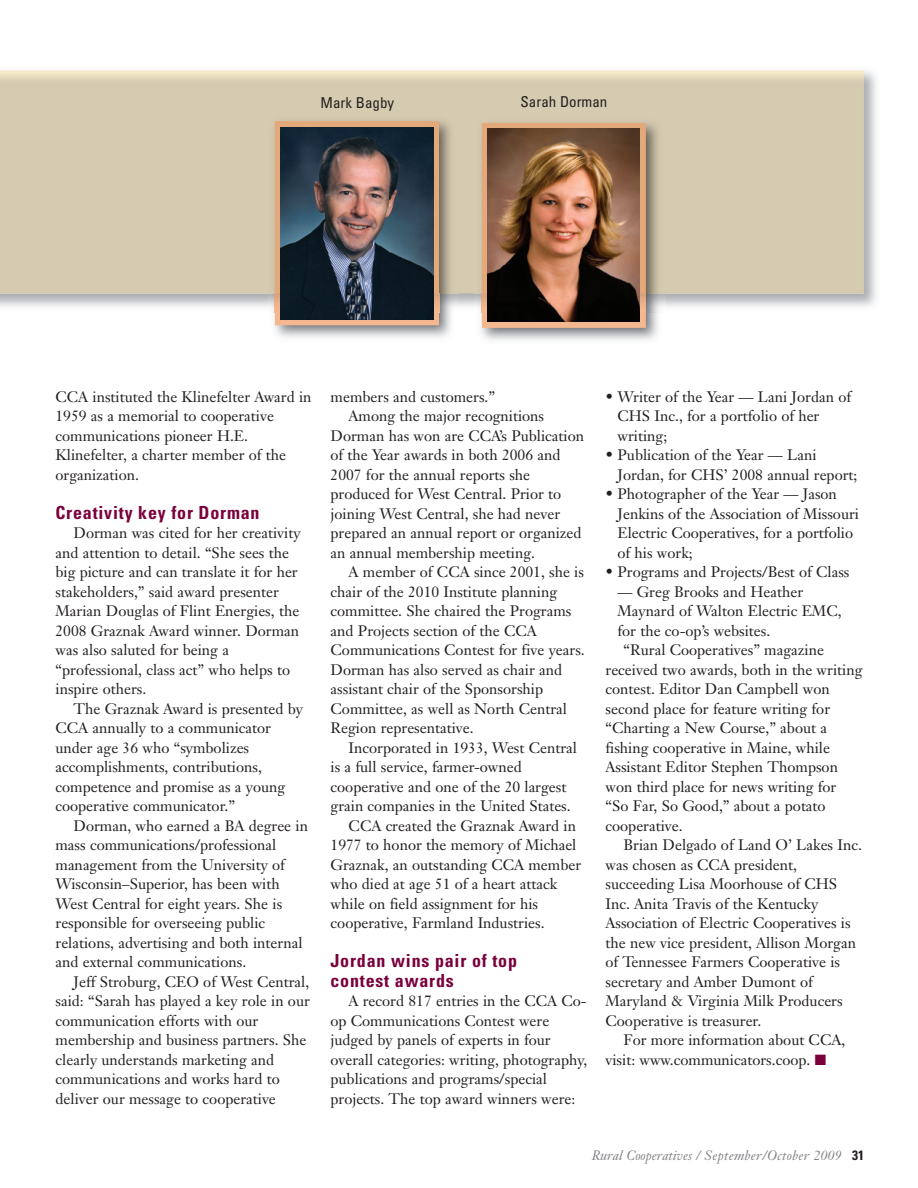
<style>
.page{position:relative;width:918px;height:1188px;background:#fff}
.page>*{position:absolute;margin:0;border:0;box-sizing:border-box;transform-origin:0 0}
.t1{font:700 condensed 18px/19.5px "Univers";letter-spacing:.045em;color:#7a003b}
.t2{font:15px/19.5px "Janson Text";color:#231f20}
.t3{font:condensed 15px "Univers";color:#231f20}
.t4{font:italic 13.5px "Janson Text";color:#808285}
.s1{color:#7a003b}
.s2{font-family:"Univers";font-weight:700;font-style:normal;font-stretch:condensed;color:#231f20}
</style>
<div class="page">
<div style="left:0;top:71px;width:864px;height:222px;background:#d5cbb0"></div>
<img style="left:268px;top:114px;width:191px;height:224px">
<svg style="left:275px;top:313px;width:164px;height:12px"></svg>
<img style="left:275px;top:293px;width:6px;height:20px">
<img style="left:275px;top:121px;width:164px;height:172px">
<img style="left:281px;top:127px;width:152px;height:192px">
<img style="left:475px;top:116px;width:190px;height:225px">
<svg style="left:482px;top:313px;width:164px;height:15px"></svg>
<img style="left:640px;top:293px;width:6px;height:20px">
<img style="left:482px;top:123px;width:164px;height:170px">
<img style="left:488px;top:129px;width:152px;height:193px">
<p class="t3" style="left:321px;top:97px;width:75px">Mark Bagby</p>
<p class="t3" style="left:521px;top:96px;width:88px">Sarah Dorman</p>
<p class="t2" style="left:55px;top:388px;width:258px">CCA instituted the Klinefelter Award in<br>1959 as a memorial to cooperative communications pioneer H.E.<br>Klinefelter, a charter member of the organization.</p>
<p class="t1" style="left:56px;top:504px;width:206px">Creativity key for Dorman</p>
<p class="t2" style="left:55px;top:525px;width:247px;text-indent:18px">Dorman was cited for her creativity and attention to detail. “She sees the big picture and can translate it for her stakeholders,” said award presenter Marian Douglas of Flint Energies, the 2008 Graznak Award winner. Dorman was also saluted for being a “professional, class act” who helps to inspire others.</p>
<p class="t2" style="left:55px;top:700px;width:249px;text-indent:18px">The Graznak Award is presented by<br>CCA annually to a communicator under age 36 who “symbolizes accomplishments, contributions, competence and promise as a young cooperative communicator.”</p>
<p class="t2" style="left:56px;top:817px;width:254px;text-indent:18px">Dorman, who earned a BA degree in mass communications/professional management from the University of Wisconsin–Superior, has been with West Central for eight years. She is responsible for overseeing public relations, advertising and both internal and external communications.</p>
<p class="t2" style="left:56px;top:973px;width:256px;text-indent:18px">Jeff Stroburg, CEO of West Central, said: “Sarah has played a key role in our communication efforts with our membership and business partners. She clearly understands marketing and communications and works hard to deliver our message to cooperative</p>
<p class="t2" style="left:331px;top:388px;width:166px">members and customers.”</p>
<p class="t2" style="left:349px;top:408px;width:197px">Among the major recognitions</p>
<p class="t2" style="left:331px;top:427px;width:255px">Dorman has won are CCA’s Publication</p>
<p class="t2" style="left:331px;top:447px;width:231px">of the Year awards in both 2006 and</p>
<p class="t2" style="left:331px;top:466px;width:201px">2007 for the annual reports she</p>
<p class="t2" style="left:331px;top:486px;width:232px">produced for West Central. Prior to</p>
<p class="t2" style="left:331px;top:505px;width:231px">joining West Central, she had never</p>
<p class="t2" style="left:331px;top:525px;width:253px">prepared an annual report or organized</p>
<p class="t2" style="left:331px;top:544px;width:206px">an annual membership meeting.</p>
<p class="t2" style="left:349px;top:564px;width:237px">A member of CCA since 2001, she is</p>
<p class="t2" style="left:331px;top:583px;width:228px">chair of the 2010 Institute planning</p>
<p class="t2" style="left:331px;top:603px;width:242px">committee. She chaired the Programs</p>
<p class="t2" style="left:331px;top:622px;width:208px">and Projects section of the CCA</p>
<p class="t2" style="left:331px;top:642px;width:256px">Communications Contest for five years.</p>
<p class="t2" style="left:331px;top:661px;width:233px">Dorman has also served as chair and</p>
<p class="t2" style="left:331px;top:681px;width:214px">assistant chair of the Sponsorship</p>
<p class="t2" style="left:331px;top:700px;width:238px">Committee, as well as North Central</p>
<p class="t2" style="left:331px;top:720px;width:145px">Region representative.</p>
<p class="t2" style="left:349px;top:739px;width:230px">Incorporated in 1933, West Central</p>
<p class="t2" style="left:331px;top:759px;width:193px">is a full service, farmer-owned</p>
<p class="t2" style="left:331px;top:778px;width:237px">cooperative and one of the 20 largest</p>
<p class="t2" style="left:331px;top:798px;width:242px">grain companies in the United States.</p>
<p class="t2" style="left:349px;top:817px;width:229px">CCA created the Graznak Award in</p>
<p class="t2" style="left:331px;top:837px;width:247px">1977 to honor the memory of Michael</p>
<p class="t2" style="left:331px;top:856px;width:252px">Graznak, an outstanding CCA member</p>
<p class="t2" style="left:331px;top:876px;width:228px">who died at age 51 of a heart attack</p>
<p class="t2" style="left:331px;top:895px;width:209px">while on field assignment for his</p>
<p class="t2" style="left:331px;top:915px;width:215px">cooperative, Farmland Industries.</p>
<p class="t1" style="left:331px;top:953px;width:188px">Jordan wins pair of top contest awards</p>
<p class="t2" style="left:331px;top:993px;width:258px;text-indent:18px">A record 817 entries in the CCA Co&shy;op Communications Contest were judged by panels of experts in four overall categories: writing, photography, publications and programs/special projects. The top award winners were:</p>
<p class="t2" style="left:618px;top:388px;width:235px;text-indent:-12px">• Writer of the Year — Lani Jordan of<br>CHS Inc., for a portfolio of her writing;</p>
<p class="t2" style="left:618px;top:447px;width:241px;text-indent:-12px">• Publication of the Year — Lani<br>Jordan, for CHS’ 2008 annual report;</p>
<p class="t2" style="left:618px;top:486px;width:243px;text-indent:-12px">• Photographer of the Year — Jason<br>Jenkins of the Association of Missouri<br>Electric Cooperatives, for a portfolio of his work;</p>
<p class="t2" style="left:606px;top:564px;width:245px">• Programs and Projects/Best of Class</p>
<p class="t2" style="left:618px;top:583px;width:187px">— Greg Brooks and Heather</p>
<p class="t2" style="left:618px;top:603px;width:226px">Maynard of Walton Electric EMC,</p>
<p class="t2" style="left:618px;top:622px;width:154px">for the co-op’s websites.</p>
<p class="t2" style="left:624px;top:642px;width:202px">“Rural Cooperatives” magazine</p>
<p class="t2" style="left:606px;top:661px;width:258px">received two awards, both in the writing</p>
<p class="t2" style="left:606px;top:681px;width:226px">contest. Editor Dan Campbell won</p>
<p class="t2" style="left:606px;top:700px;width:226px">second place for feature writing for</p>
<p class="t2" style="left:606px;top:720px;width:223px">“Charting a New Course,” about a</p>
<p class="t2" style="left:606px;top:739px;width:226px">fishing cooperative in Maine, while</p>
<p class="t2" style="left:606px;top:759px;width:234px">Assistant Editor Stephen Thompson</p>
<p class="t2" style="left:606px;top:778px;width:232px">won third place for news writing for</p>
<p class="t2" style="left:606px;top:798px;width:222px">“So Far, So Good,” about a potato</p>
<p class="t2" style="left:606px;top:817px;width:79px">cooperative.</p>
<p class="t2" style="left:624px;top:837px;width:240px">Brian Delgado of Land O’ Lakes Inc.</p>
<p class="t2" style="left:606px;top:856px;width:193px">was chosen as CCA president,</p>
<p class="t2" style="left:606px;top:876px;width:233px">succeeding Lisa Moorhouse of CHS</p>
<p class="t2" style="left:606px;top:895px;width:214px">Inc. Anita Travis of the Kentucky</p>
<p class="t2" style="left:606px;top:915px;width:247px">Association of Electric Cooperatives is</p>
<p class="t2" style="left:606px;top:934px;width:252px">the new vice president, Allison Morgan</p>
<p class="t2" style="left:606px;top:954px;width:236px">of Tennessee Farmers Cooperative is</p>
<p class="t2" style="left:606px;top:973px;width:209px">secretary and Amber Dumont of</p>
<p class="t2" style="left:606px;top:993px;width:239px">Maryland &amp; Virginia Milk Producers</p>
<p class="t2" style="left:606px;top:1012px;width:157px">Cooperative is treasurer.</p>
<p class="t2" style="left:624px;top:1032px;width:223px">For more information about CCA,</p>
<p class="t2" style="left:606px;top:1051px;width:222px">visit: www.communicators.coop. <span class="s1">■</span></p>
<p class="t4" style="left:592px;top:1150px;width:274px">Rural Cooperatives / September/October 2009 <span class="s2">31</span></p>
</div>
